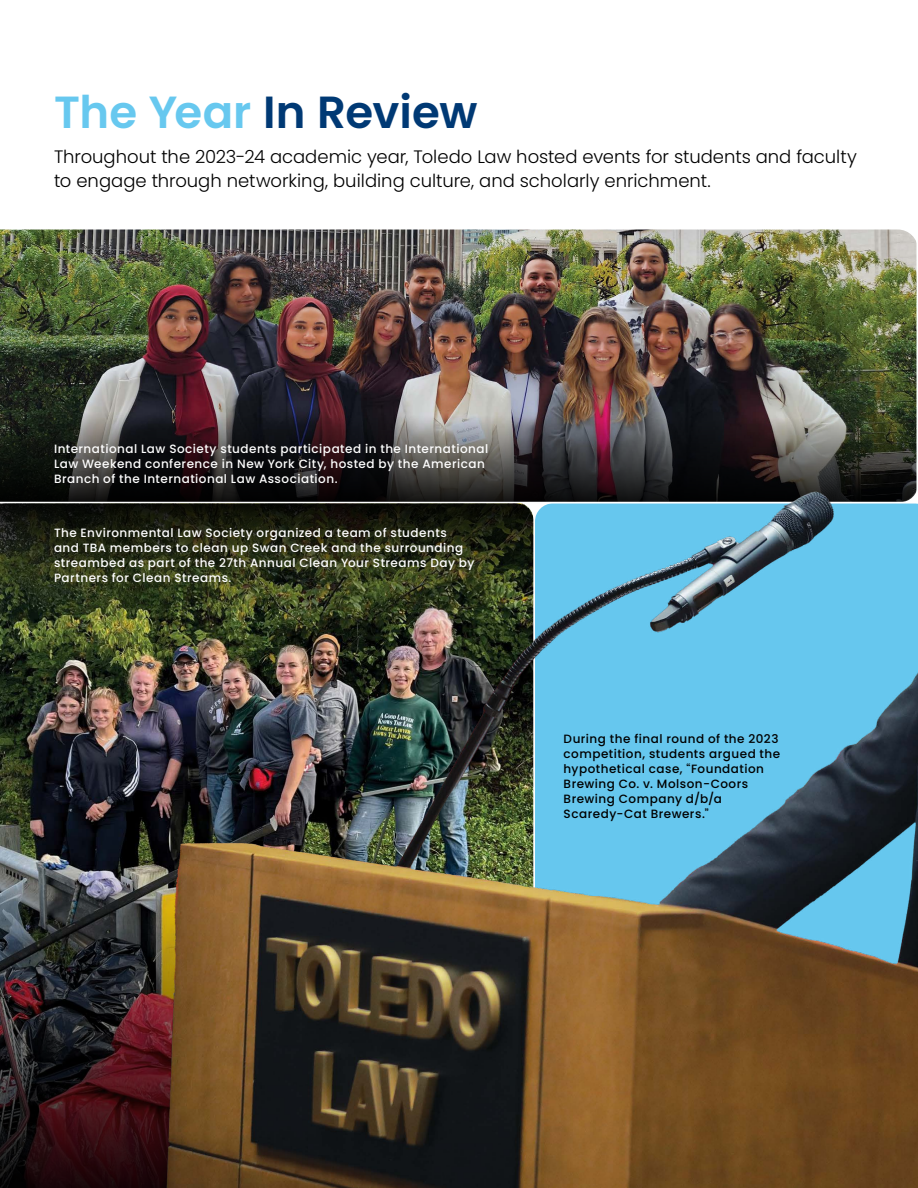
<style>
.page{position:relative;width:918px;height:1188px;background:#fff}
.page>*{position:absolute;margin:0;border:0;box-sizing:border-box;transform-origin:0 0}
.headline_1_5{font:600 45px "Poppins";color:#003974}
.body_copy{font:300 18px/24px "Poppins";color:#000}
.body_copy-2{font:500 12px/15px "Poppins";letter-spacing:.04em;color:#fff}
.body_copy-3{font:500 12px/15px "Poppins";letter-spacing:.04em;color:#000}
.s1{color:#67c8ef}
</style>
<div class="page">
<img style="left:0;top:230px;width:916px;height:148px">
<svg style="left:0;top:378px;width:66px;height:124px;background:#141a13"></svg>
<svg style="left:0;top:503px;width:66px;height:162px;background:#2a331b"></svg>
<img style="left:0;top:741px;width:66px;height:447px">
<img style="left:66px;top:275px;width:852px;height:913px">
<hr style="left:916px;top:0;width:2px;height:503px;background:#fff">
<h1 class="headline_1_5" style="left:54px;top:86px;width:425px"><span class="s1">The Year</span> In Review</h1>
<p class="body_copy" style="left:54px;top:145px;width:804px">Throughout the 2023-24 academic year, Toledo Law hosted events for students and faculty to engage through networking, building culture, and scholarly enrichment.</p>
<p class="body_copy-2" style="left:54px;top:441px;width:436px">International Law Society students participated in the International<br>Law Weekend conference in New York City, hosted by the American<br>Branch of the International Law Association.</p>
<p class="body_copy-2" style="left:54px;top:525px;width:422px">The Environmental Law Society organized a team of students and TBA members to clean up Swan Creek and the surrounding streambed as part of the 27th Annual Clean Your Streams Day by Partners for Clean Streams.</p>
<p class="body_copy-3" style="left:564px;top:732px;width:218px">During the final round of the 2023 competition, students argued the hypothetical case, “Foundation<br>Brewing Co. v. Molson-Coors<br>Brewing Company d/b/a<br>Scaredy-Cat Brewers.”</p>
</div>
